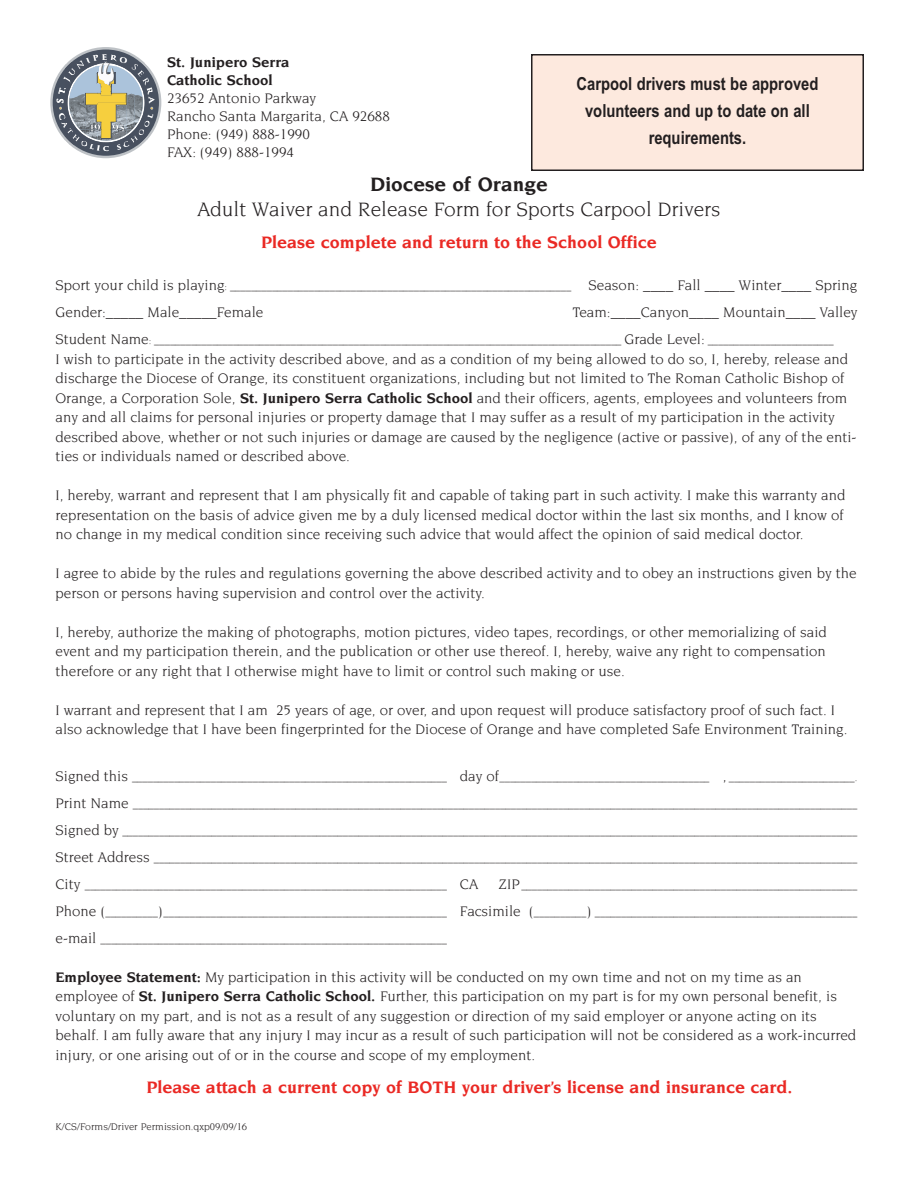
<style>
.page{position:relative;width:918px;height:1188px;background:#fff}
.page>*{position:absolute;margin:0;border:0;box-sizing:border-box;transform-origin:0 0}
.t1{font:21px "Novarese Std";color:#231f20}
.t2{font:700 21px "Novarese Std";color:#231f20}
.t3{font:700 18px "Novarese Std";color:#ea2924}
.t4{font:700 18px/27px "Arial Narrow";color:#231f20;text-align:center}
.t5{font:15.45px "Myriad Pro";color:#fcc53d}
.t6{font:15px/19.5px "Novarese Std";color:#231f20}
.t7{font:700 15px/18px "Novarese Std";color:#231f20}
.t8{font:10.5px "Novarese Std";color:#231f20}
.t9{font:700 7.5px "Trajan Pro";color:#fff;scale:1.13 1}
.s1{font-size:15px}
.s2{font-weight:700}
</style>
<div class="page">
<div style="left:532px;top:55px;width:331px;height:115px;background:#fde9de"></div>
<div style="left:531px;top:54px;width:333px;height:117px;border:2px solid #231f20"></div>
<svg style="left:50px;top:47px;width:112px;height:112px"></svg>
<p class="t5" style="left:59px;top:98px;width:5px">.</p>
<p class="t5" style="left:150px;top:98px;width:5px">.</p>
<p class="t9" style="left:103px;top:146px;width:7px">c</p>
<p class="t7" style="left:167px;top:54px;width:124px">St. Junipero Serra<br>Catholic School</p>
<p class="t6" style="left:167px;top:90px;width:224px;line-height:18px">23652 Antonio Parkway<br>Rancho Santa Margarita, CA 92688<br>Phone: (949) 888-1990<br>FAX: (949) 888-1994</p>
<p class="t4" style="left:577px;top:70px;width:243px">Carpool drivers must be approved volunteers and up to date on all requirements.</p>
<h1 class="t2" style="left:370px;top:176px;width:179px">Diocese of Orange</h1>
<h1 class="t1" style="left:197px;top:201px;width:525px">Adult Waiver and Release Form for Sports Carpool Drivers</h1>
<p class="t3" style="left:261px;top:235px;width:397px">Please complete and return to the School Office</p>
<p class="t8" style="left:56px;top:283px;width:803px"><span class="s1">Sport your child is playing</span>: _________________________________________________________________ <span class="s1">Season: ____ Fall ____ Winter____ Spring</span></p>
<p class="t6" style="left:56px;top:303px;width:209px">Gender:_____ Male_____Female</p>
<p class="t6" style="left:573px;top:303px;width:286px">Team:____Canyon____ Mountain____ Valley</p>
<p class="t8" style="left:56px;top:337px;width:780px"><span class="s1">Student Name</span>: _________________________________________________________________________________________ <span class="s1">Grade Level:</span> ________________________</p>
<p class="t6" style="left:56px;top:350px;width:803px">I wish to participate in the activity described above, and as a condition of my being allowed to do so, I, hereby, release and discharge the Diocese of Orange, its constituent organizations, including but not limited to The Roman Catholic Bishop of Orange, a Corporation Sole, <span class="s2">St. Junipero Serra Catholic School</span> and their officers, agents, employees and volunteers from any and all claims for personal injuries or property damage that I may suffer as a result of my participation in the activity described above, whether or not such injuries or damage are caused by the negligence (active or passive), of any of the enti&shy;ties or individuals named or described above.</p>
<p class="t6" style="left:56px;top:486px;width:791px;text-align:justify">I, hereby, warrant and represent that I am physically fit and capable of taking part in such activity. I make this warranty and representation on the basis of advice given me by a duly licensed medical doctor within the last six months, and I know of no change in my medical condition since receiving such advice that would affect the opinion of said medical doctor.</p>
<p class="t6" style="left:56px;top:564px;width:803px">I agree to abide by the rules and regulations governing the above described activity and to obey an instructions given by the person or persons having supervision and control over the activity.</p>
<p class="t6" style="left:56px;top:623px;width:773px;text-align:justify">I, hereby, authorize the making of photographs, motion pictures, video tapes, recordings, or other memorializing of said event and my participation therein, and the publication or other use thereof. I, hereby, waive any right to compensation therefore or any right that I otherwise might have to limit or control such making or use.</p>
<p class="t6" style="left:56px;top:701px;width:794px">I warrant and represent that I am 25 years of age, or over, and upon request will produce satisfactory proof of such fact. I also acknowledge that I have been fingerprinted for the Diocese of Orange and have completed Safe Environment Training.</p>
<p class="t8" style="left:56px;top:773px;width:803px"><span class="s1">Signed this</span> ____________________________________________________________ <span class="s1">day of</span>________________________________________ <span class="s1">,</span> ________________________.</p>
<p class="t8" style="left:56px;top:800px;width:803px"><span class="s1">Print Name</span> __________________________________________________________________________________________________________________________________________</p>
<p class="t8" style="left:56px;top:827px;width:803px"><span class="s1">Signed by</span> ____________________________________________________________________________________________________________________________________________</p>
<p class="t8" style="left:56px;top:854px;width:803px"><span class="s1">Street Address</span> ______________________________________________________________________________________________________________________________________</p>
<p class="t8" style="left:56px;top:881px;width:424px"><span class="s1">City</span> _____________________________________________________________________ <span class="s1">CA</span></p>
<p class="t8" style="left:499px;top:881px;width:360px"><span class="s1">ZIP</span> ________________________________________________________________</p>
<p class="t8" style="left:56px;top:908px;width:803px"><span class="s1">Phone (</span>__________<span class="s1">)</span>______________________________________________________ <span class="s1">Facsimile (</span>__________<span class="s1">)</span> __________________________________________________</p>
<p class="t8" style="left:56px;top:935px;width:393px"><span class="s1">e-mail</span> __________________________________________________________________</p>
<p class="t6" style="left:55px;top:968px;width:802px"><span class="s2">Employee Statement:</span> My participation in this activity will be conducted on my own time and not on my time as an employee of <span class="s2">St. Junipero Serra Catholic School.</span> Further, this participation on my part is for my own personal benefit, is voluntary on my part, and is not as a result of any suggestion or direction of my said employer or anyone acting on its behalf. I am fully aware that any injury I may incur as a result of such participation will not be considered as a work-incurred injury, or one arising out of or in the course and scope of my employment.</p>
<p class="t3" style="left:146px;top:1080px;width:648px">Please attach a current copy of BOTH your driver’s license and insurance card.</p>
<p class="t8" style="left:56px;top:1122px;width:193px">K/CS/Forms/Driver Permission.qxp09/09/16</p>
</div>
